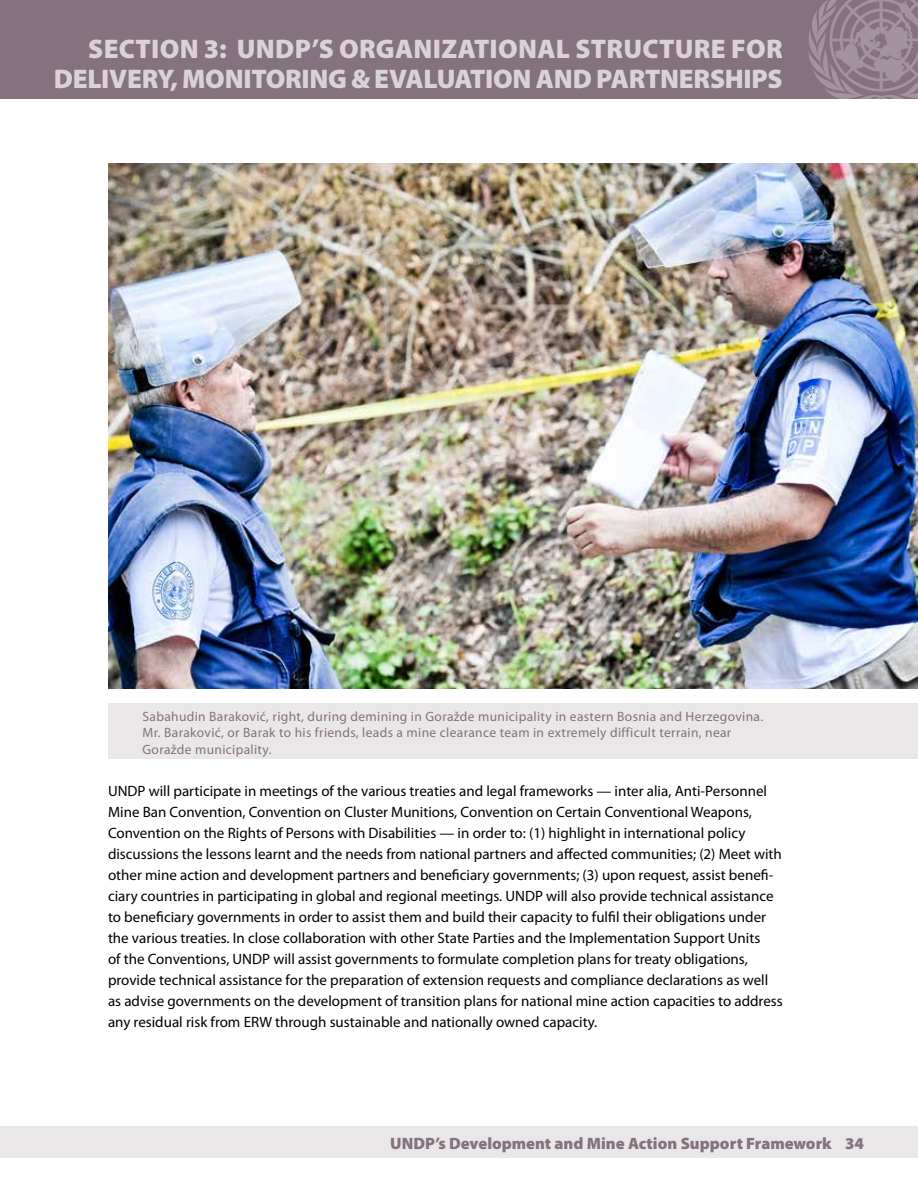
<style>
.page{position:relative;width:918px;height:1188px;background:#fff}
.page>*{position:absolute;margin:0;border:0;box-sizing:border-box;transform-origin:0 0}
.t1{font:900 27px/30px "Myriad Pro";letter-spacing:-.01em;color:#d9d2d6;text-align:right}
.t2{font:900 16.5px "Myriad Pro";color:#84727f}
.t3{font:15px/21px "Myriad Pro";color:#000}
.t4{font:13.5px/16.2px "Myriad Pro";letter-spacing:.025em;color:#84727f}
</style>
<div class="page">
<div style="left:0;top:1126px;width:918px;height:32px;background:#eae7e8"></div>
<div style="left:0;top:0;width:918px;height:99px;background:#84727f"></div>
<svg style="left:808px;top:0;width:110px;height:99px"></svg>
<div style="left:108px;top:704px;width:810px;height:55px;background:#eae7e8"></div>
<img style="left:108px;top:164px;width:810px;height:524px">
<h1 class="t1" style="left:54px;top:34px;width:730px">SECTION 3: UNDP’S ORGANIZATIONAL STRUCTURE FOR<br>DELIVERY, MONITORING &amp; EVALUATION AND PARTNERSHIPS</h1>
<p class="t4" style="left:142px;top:709px;width:622px">Sabahudin Baraković, right, during demining in Goražde municipality in eastern Bosnia and Herzegovina.<br>Mr. Baraković, or Barak to his friends, leads a mine clearance team in extremely difficult terrain, near<br>Goražde municipality.</p>
<p class="t3" style="left:108px;top:781px;width:676px">UNDP will participate in meetings of the various treaties and legal frameworks — inter alia, Anti-Personnel Mine Ban Convention, Convention on Cluster Munitions, Convention on Certain Conventional Weapons, Convention on the Rights of Persons with Disabilities — in order to: (1) highlight in international policy discussions the lessons learnt and the needs from national partners and affected communities; (2) Meet with other mine action and development partners and beneficiary governments; (3) upon request, assist benefi&shy;ciary countries in participating in global and regional meetings. UNDP will also provide technical assistance to beneficiary governments in order to assist them and build their capacity to fulfil their obligations under the various treaties. In close collaboration with other State Parties and the Implementation Support Units<br>of the Conventions, UNDP will assist governments to formulate completion plans for treaty obligations, provide technical assistance for the preparation of extension requests and compliance declarations as well as advise governments on the development of transition plans for national mine action capacities to address any residual risk from ERW through sustainable and nationally owned capacity.</p>
<p class="t2" style="left:390px;top:1134px;width:475px">UNDP’s Development and Mine Action Support Framework 34</p>
</div>
